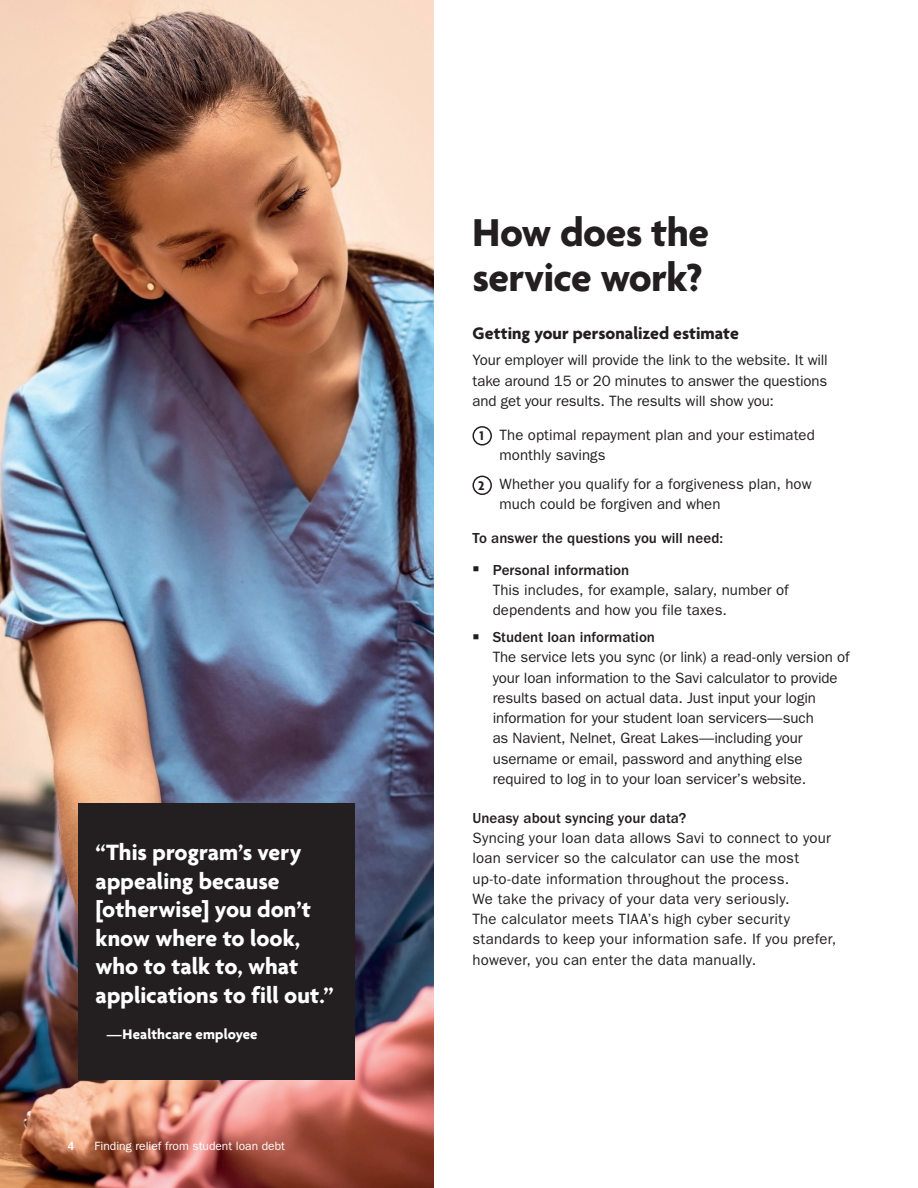
<style>
.page{position:relative;width:918px;height:1188px;background:#fff}
.page>*{position:absolute;margin:0;border:0;box-sizing:border-box;transform-origin:0 0}
.t1{font:700 42px/45px "Agenda";letter-spacing:-.01em;color:#231f20}
.t2{font:700 24px/28.5px "Agenda";color:#fff}
.t3{font:700 18px "Agenda";color:#231f20}
.t4{font:15px/20.2px "ITC Franklin Gothic Std";letter-spacing:.005em;color:#231f20}
.t5{font:500 15px/31.5px "ITC Franklin Gothic Std";color:#231f20}
.t6{font:700 15px "Agenda";letter-spacing:.005em;color:#fff}
.t7{font:12px "ITC Franklin Gothic Std";color:#fff}
.t8{font:500 12px "ITC Franklin Gothic Std";color:#fff}
.s1{font-family:"Agenda";font-weight:700;font-size:13.5px}
</style>
<div class="page">
<img style="left:0;top:0;width:433px;height:1188px">
<div style="left:472px;top:426px;width:20px;height:20px;border:2px solid #231f20;border-radius:50%"></div>
<div style="left:472px;top:476px;width:20px;height:19px;border:2px solid #231f20;border-radius:50%"></div>
<div style="left:78px;top:804px;width:277px;height:276px;background:#231f20"></div>
<h2 class="t2" style="left:96px;top:840px;width:240px">“This program’s very appealing because [otherwise] you don’t know where to look, who to talk to, what applications to fill out.”</h2>
<p class="t6" style="left:107px;top:1026px;width:152px">—Healthcare employee</p>
<p class="t8" style="left:68px;top:1140px;width:9px">4</p>
<p class="t7" style="left:94px;top:1140px;width:192px">Finding relief from student loan debt</p>
<h1 class="t1" style="left:472px;top:213px;width:238px">How does the service work?</h1>
<p class="t3" style="left:472px;top:324px;width:268px">Getting your personalized estimate</p>
<p class="t4" style="left:472px;top:350px;width:357px;text-align:justify">Your employer will provide the link to the website. It will take around 15 or 20 minutes to answer the questions and get your results. The results will show you:</p>
<p class="t4" style="left:500px;top:424px;width:317px;text-indent:-20px"><span class="s1">1</span> The optimal repayment plan and your estimated monthly savings</p>
<p class="t4" style="left:500px;top:474px;width:314px;text-indent:-21px"><span class="s1">2</span> Whether you qualify for a forgiveness plan, how much could be forgiven and when</p>
<p class="t5" style="left:493px;top:522px;width:232px;text-indent:-20px">To answer the questions you will need:<br>Personal information</p>
<p class="t4" style="left:493px;top:580px;width:298px">This includes, for example, salary, number of dependents and how you file taxes.</p>
<p class="t5" style="left:493px;top:621px;width:164px">Student loan information</p>
<p class="t4" style="left:493px;top:647px;width:358px">The service lets you sync (or link) a read-only version of your loan information to the Savi calculator to provide results based on actual data. Just input your login information for your student loan servicers—such<br>as Navient, Nelnet, Great Lakes—including your username or email, password and anything else required to log in to your loan servicer’s website.</p>
<p class="t5" style="left:472px;top:802px;width:215px">Uneasy about syncing your data?</p>
<p class="t4" style="left:472px;top:828px;width:365px">Syncing your loan data allows Savi to connect to your loan servicer so the calculator can use the most up-to-date information throughout the process.<br>We take the privacy of your data very seriously.<br>The calculator meets TIAA’s high cyber security standards to keep your information safe. If you prefer, however, you can enter the data manually.</p>
</div>
